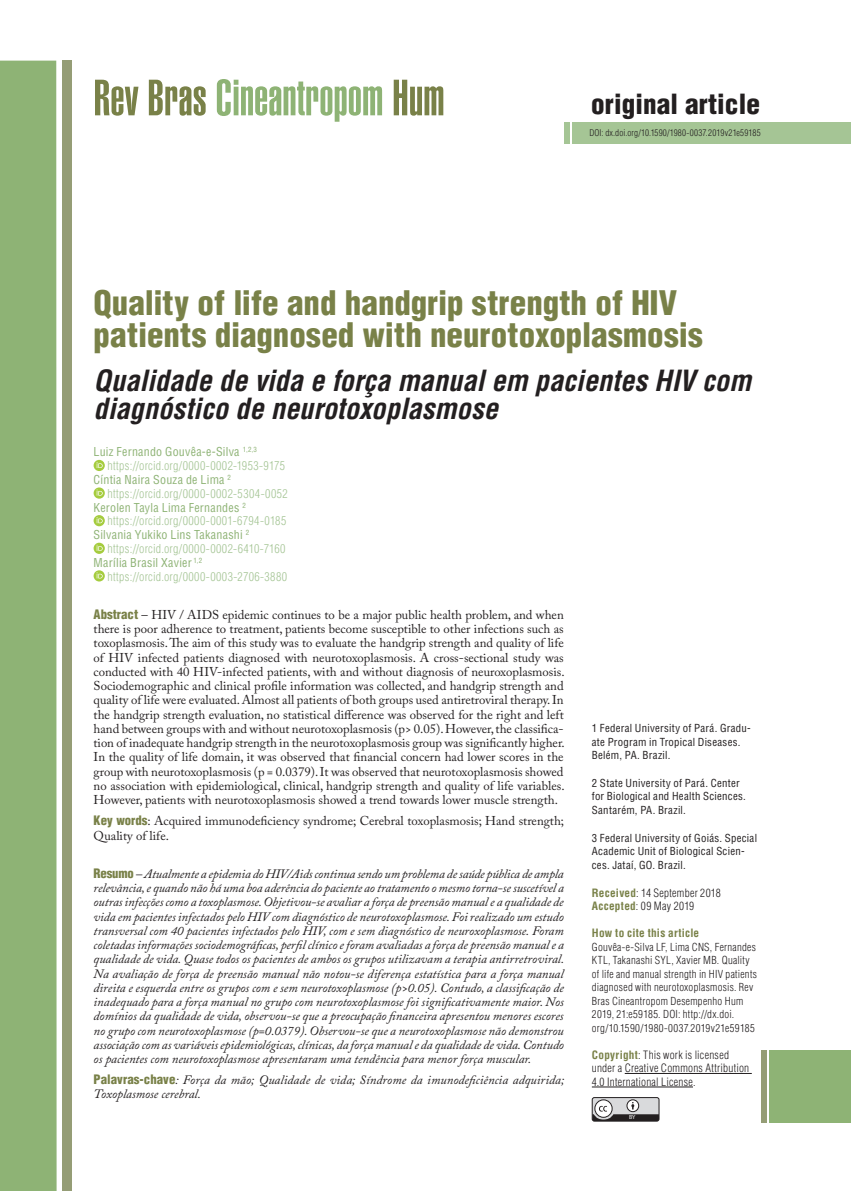
<style>
.page{position:relative;width:851px;height:1191px;background:#fff}
.page>*{position:absolute;margin:0;border:0;box-sizing:border-box;transform-origin:0 0}
.t1{font:50.1px "Helvetica LT Std Ultra Comp";letter-spacing:.005em;color:#8eb375}
.t2{font:900 condensed 33px/31.5px "Helvetica LT Std";color:#798148}
.t3{font:italic 700 condensed 28.5px/27.8px "Helvetica LT Std";color:#231f20}
.t4{font:900 condensed 27.15px "Helvetica LT Std";letter-spacing:.005em;color:#231f20}
.t5{font:italic 12.75px/14.2px "Adobe Caslon Pro";letter-spacing:.005em;color:#231f20;text-align:justify}
.t6{font:12.75px/14.2px "Adobe Caslon Pro";color:#231f20;text-align:justify}
.t7{font:300 condensed 12px "Helvetica LT Std";letter-spacing:.025em;color:#a5c595}
.t8{font:condensed 12px "Helvetica LT Std";letter-spacing:.02em;color:#8eb375}
.t9{font:300 condensed 11.25px/13.5px "Helvetica LT Std";letter-spacing:.025em;color:#231f20}
.t10{font:700 condensed 11.25px "Helvetica LT Std";letter-spacing:.025em;color:#798148}
.t11{font:condensed 10.8px/13.5px "Helvetica LT Std";letter-spacing:.025em;color:#231f20}
.t12{font:300 condensed 10.8px/13.5px "Helvetica LT Std";letter-spacing:.025em;color:#231f20}
.t13{font:300 condensed 9px "Helvetica LT Std";letter-spacing:.02em;color:#231f20}
.t14{font:6px "Myriad Pro";color:#fff}
.s1{color:#798148}
.s2{font-family:"Helvetica LT Std";font-weight:900;font-stretch:condensed;color:#798148}
.s3{font-family:"Helvetica LT Std";font-weight:900;font-style:normal;font-stretch:condensed;color:#798148}
.s4{font-weight:700;color:#798148}
</style>
<div class="page">
<div style="left:592px;top:1097px;width:67px;height:24px;background:#d9dadc;border-radius:2px"></div>
<div style="left:591px;top:1097px;width:68px;height:24px;border:1px solid #231f20;border-radius:2px"></div>
<svg style="left:594px;top:1099px;width:18px;height:18px"></svg>
<div style="left:594px;top:1099px;width:18px;height:18px;border:1px solid #231f20;border-radius:50%"></div>
<div style="left:626px;top:1099px;width:13px;height:13px;border:1px solid #231f20;border-radius:50%"></div>
<svg style="left:592px;top:1102px;width:67px;height:19px"></svg>
<div style="left:572px;top:122px;width:278px;height:22px;background:#a5c595"></div>
<div style="left:563px;top:122px;width:6px;height:22px;background:#a5c595"></div>
<div style="left:0;top:61px;width:57px;height:1130px;background:#8eb375"></div>
<div style="left:62px;top:61px;width:10px;height:1130px;background:#959d76"></div>
<div style="left:761px;top:1050px;width:5px;height:72px;background:#959d76"></div>
<div style="left:769px;top:1050px;width:81px;height:72px;background:#8eb375"></div>
<svg style="left:94px;top:460px;width:11px;height:11px"></svg>
<svg style="left:97px;top:462px;width:6px;height:6px"></svg>
<svg style="left:94px;top:487px;width:11px;height:11px"></svg>
<svg style="left:97px;top:489px;width:6px;height:6px"></svg>
<svg style="left:94px;top:515px;width:11px;height:11px"></svg>
<svg style="left:97px;top:517px;width:6px;height:6px"></svg>
<svg style="left:94px;top:543px;width:11px;height:11px"></svg>
<svg style="left:97px;top:545px;width:6px;height:6px"></svg>
<svg style="left:94px;top:570px;width:11px;height:11px"></svg>
<svg style="left:97px;top:572px;width:6px;height:6px"></svg>
<hr style="left:624px;top:1073px;width:127px;height:1px;background:#231f20">
<hr style="left:591px;top:1086px;width:102px;height:1px;background:#231f20">
<h1 class="t1" style="left:94px;top:69px;width:352px"><span class="s1">Rev Bras</span> Cineantropom <span class="s1">Hum</span></h1>
<h3 class="t4" style="left:591px;top:87px;width:170px">original article</h3>
<p class="t13" style="left:589px;top:127px;width:173px">DOI: dx.doi.org/10.1590/1980-0037.2019v21e59185</p>
<h2 class="t2" style="left:94px;top:287px;width:610px">Quality of life and handgrip strength of HIV patients diagnosed with neurotoxoplasmosis</h2>
<h3 class="t3" style="left:94px;top:367px;width:659px">Qualidade de vida e força manual em pacientes HIV com diagnóstico de neurotoxoplasmose</h3>
<p class="t8" style="left:94px;top:444px;width:165px">Luiz Fernando Gouvêa-e-Silva <sup>1,2,3</sup></p>
<p class="t7" style="left:107px;top:458px;width:179px">https://orcid.org/0000-0002-1953-9175</p>
<p class="t8" style="left:94px;top:472px;width:139px">Cíntia Naira Souza de Lima <sup>2</sup></p>
<p class="t7" style="left:107px;top:486px;width:182px">https://orcid.org/0000-0002-5304-0052</p>
<p class="t8" style="left:94px;top:500px;width:154px">Kerolen Tayla Lima Fernandes <sup>2</sup></p>
<p class="t7" style="left:107px;top:513px;width:180px">https://orcid.org/0000-0001-6794-0185</p>
<p class="t8" style="left:94px;top:527px;width:157px">Silvania Yukiko Lins Takanashi <sup>2</sup></p>
<p class="t7" style="left:107px;top:541px;width:179px">https://orcid.org/0000-0002-6410-7160</p>
<p class="t8" style="left:94px;top:555px;width:110px">Marília Brasil Xavier <sup>1,2</sup></p>
<p class="t7" style="left:107px;top:569px;width:181px">https://orcid.org/0000-0003-2706-3880</p>
<p class="t6" style="left:94px;top:607px;width:472px"><span class="s2">Abstract</span> – HIV / AIDS epidemic continues to be a major public health problem, and when there is poor adherence to treatment, patients become susceptible to other infections such as toxoplasmosis. The aim of this study was to evaluate the handgrip strength and quality of life of HIV infected patients diagnosed with neurotoxoplasmosis. A cross-sectional study was conducted with 40 HIV-infected patients, with and without diagnosis of neuroxoplasmosis.<br>Sociodemographic and clinical profile information was collected, and handgrip strength and quality of life were evaluated. Almost all patients of both groups used antiretroviral therapy. In the handgrip strength evaluation, no statistical difference was observed for the right and left hand between groups with and without neurotoxoplasmosis (p&gt; 0.05). However, the classifica&shy;tion of inadequate handgrip strength in the neurotoxoplasmosis group was significantly higher.<br>In the quality of life domain, it was observed that financial concern had lower scores in the group with neurotoxoplasmosis (p = 0.0379). It was observed that neurotoxoplasmosis showed no association with epidemiological, clinical, handgrip strength and quality of life variables.<br>However, patients with neurotoxoplasmosis showed a trend towards lower muscle strength.</p>
<p class="t6" style="left:94px;top:813px;width:472px"><span class="s2">Key words</span>: Acquired immunodeficiency syndrome; Cerebral toxoplasmosis; Hand strength;<br>Quality of life.</p>
<p class="t5" style="left:94px;top:866px;width:472px"><span class="s3">Resumo</span> – Atualmente a epidemia do HIV/Aids continua sendo um problema de saúde pública de ampla relevância, e quando não há uma boa aderência do paciente ao tratamento o mesmo torna-se suscetível a outras infecções como a toxoplasmose. Objetivou-se avaliar a força de preensão manual e a qualidade de vida em pacientes infectados pelo HIV com diagnóstico de neurotoxoplasmose. Foi realizado um estudo transversal com 40 pacientes infectados pelo HIV, com e sem diagnóstico de neuroxoplasmose. Foram coletadas informações sociodemográficas, perfil clínico e foram avaliadas a força de preensão manual e a qualidade de vida. Quase todos os pacientes de ambos os grupos utilizavam a terapia antirretroviral.<br>Na avaliação de força de preensão manual não notou-se diferença estatística para a força manual direita e esquerda entre os grupos com e sem neurotoxoplasmose (p&gt;0.05). Contudo, a classificação de inadequado para a força manual no grupo com neurotoxoplasmose foi significativamente maior. Nos domínios da qualidade de vida, observou-se que a preocupação financeira apresentou menores escores no grupo com neurotoxoplasmose (p=0.0379). Observou-se que a neurotoxoplasmose não demonstrou associação com as variáveis epidemiológicas, clínicas, da força manual e da qualidade de vida. Contudo os pacientes com neurotoxoplasmose apresentaram uma tendência para menor força muscular.</p>
<p class="t5" style="left:94px;top:1072px;width:472px"><span class="s3">Palavras-chave</span>: Força da mão; Qualidade de vida; Síndrome da imunodeficiência adquirida;<br>Toxoplasmose cerebral.</p>
<p class="t11" style="left:591px;top:721px;width:160px">1 Federal University of Pará. Gradu&shy;ate Program in Tropical Diseases.<br>Belém, PA. Brazil.</p>
<p class="t11" style="left:591px;top:776px;width:155px">2 State University of Pará. Center for Biological and Health Sciences.<br>Santarém, PA. Brazil.</p>
<p class="t11" style="left:591px;top:831px;width:167px">3 Federal University of Goiás. Special<br>Academic Unit of Biological Scien&shy;ces. Jataí, GO. Brazil.</p>
<p class="t9" style="left:591px;top:886px;width:130px"><span class="s4">Received</span>: 14 September 2018<br><span class="s4">Accepted</span>: 09 May 2019</p>
<p class="t10" style="left:591px;top:926px;width:109px">How to cite this article</p>
<p class="t12" style="left:591px;top:940px;width:166px">Gouvêa-e-Silva LF, Lima CNS, Fernandes KTL, Takanashi SYL, Xavier MB. Quality of life and manual strength in HIV patients diagnosed with neurotoxoplasmosis. Rev Bras Cineantropom Desempenho Hum 2019, 21:e59185. DOI: http://dx.doi. org/10.1590/1980-0037.2019v21e59185</p>
<p class="t9" style="left:591px;top:1048px;width:159px"><span class="s4">Copyright</span>: This work is licensed under a Creative Commons Attribution<br>4.0 International License.</p>
<p class="t14" style="left:629px;top:1113px;width:8px">BY</p>
</div>
